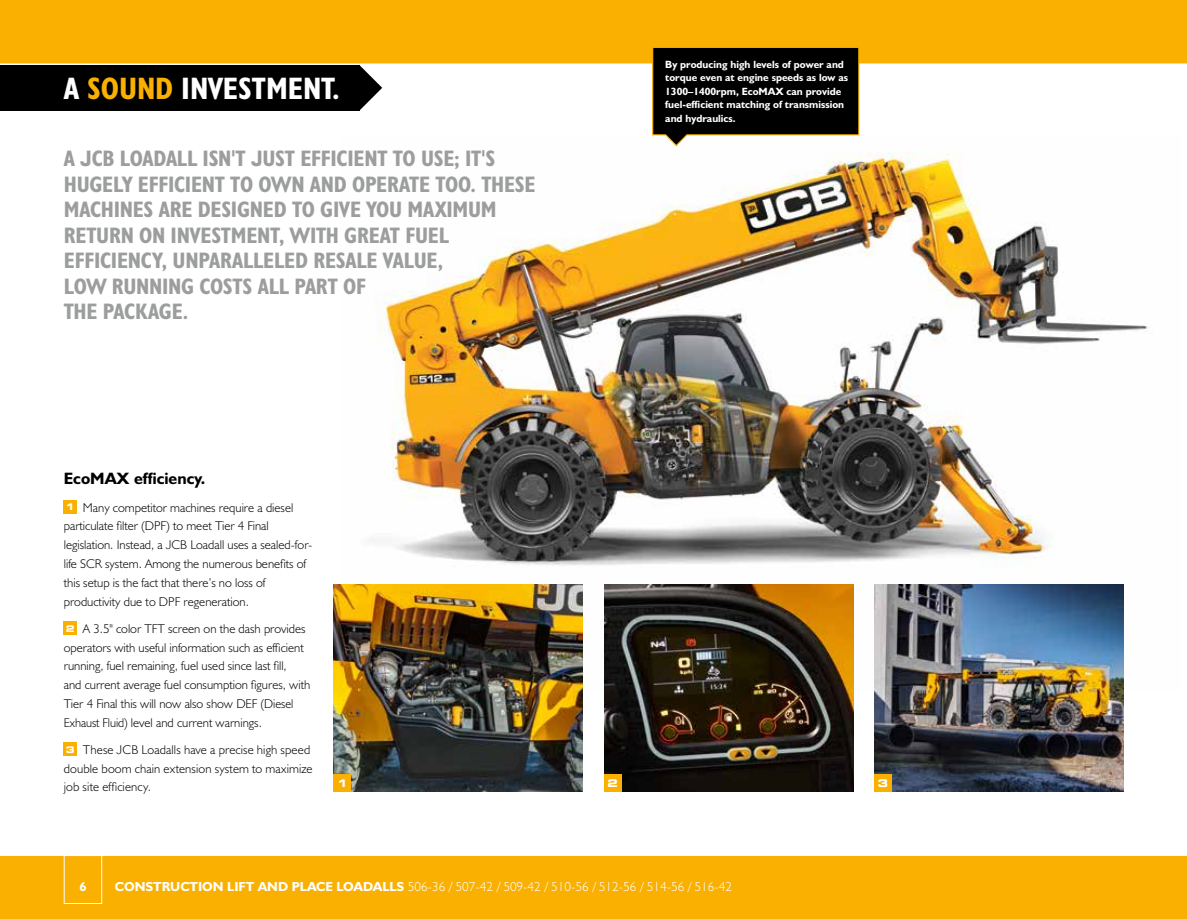
<style>
.page{position:relative;width:1187px;height:919px;background:#fff}
.page>*{position:absolute;margin:0;border:0;box-sizing:border-box;transform-origin:0 0}
.t1{font:31.2px "JCB Bold Condensed";color:#fff}
.t2{font:22.5px/25.5px "JCB Bold Condensed";letter-spacing:-.01em;color:#9c9d9d}
.t3{font:16.5px "JCB Bold";color:#000}
.t4{font:13.2px "JCB Light";color:#fff}
.t5{font:13.2px "JCB Bold";color:#fff}
.t6{font:12.75px/18.8px "JCB Light";color:#000}
.t7{font:10.5px/13.5px "JCB Bold";color:#fff}
.t8{font:700 expanded 10.5px "Square 721 BT";color:#fff}
.s1{color:#f9b000}
.s2{font-family:"Square 721 BT";font-weight:700;font-stretch:expanded;font-size:9.15px;color:#fff}
.s3{font-family:"JCB Bold"}
</style>
<div class="page">
<img style="left:370px;top:135px;width:778px;height:557px">
<img style="left:874px;top:584px;width:249px;height:207px">
<img style="left:334px;top:584px;width:249px;height:207px">
<svg style="left:359px;top:65px;width:23px;height:45px"></svg>
<div style="left:0;top:54px;width:359px;height:57px;background:#000"></div>
<div style="left:0;top:0;width:1186px;height:64px;background:#f9b000"></div>
<div style="left:0;top:855px;width:1186px;height:63px;background:#f9b000"></div>
<hr style="left:0;top:63px;width:1186px;height:2px;background:#fff">
<img style="left:604px;top:584px;width:249px;height:207px">
<div style="left:64px;top:500px;width:13px;height:13px;background:#f9b000"></div>
<div style="left:64px;top:621px;width:13px;height:13px;background:#f9b000"></div>
<div style="left:64px;top:742px;width:13px;height:13px;background:#f9b000"></div>
<div style="left:334px;top:774px;width:17px;height:17px;background:#f9b000"></div>
<div style="left:874px;top:774px;width:17px;height:17px;background:#f9b000"></div>
<div style="left:64px;top:855px;width:38px;height:48px;border:1px solid #fff"></div>
<div style="left:604px;top:774px;width:17px;height:17px;background:#f9b000"></div>
<svg style="left:651px;top:47px;width:208px;height:100px;background:#24221c"></svg>
<h1 class="t1" style="left:64px;top:69px;width:277px">A <span class="s1">SOUND</span> INVESTMENT.</h1>
<p class="t2" style="left:64px;top:145px;width:473px">A JCB LOADALL ISN'T JUST EFFICIENT TO USE; IT'S HUGELY EFFICIENT TO OWN AND OPERATE TOO. THESE MACHINES ARE DESIGNED TO GIVE YOU MAXIMUM RETURN ON INVESTMENT, WITH GREAT FUEL EFFICIENCY, UNPARALLELED RESALE VALUE,<br>LOW RUNNING COSTS ALL PART OF<br>THE PACKAGE.</p>
<p class="t7" style="left:665px;top:57px;width:184px">By producing high levels of power and torque even at engine speeds as low as 1300–1400rpm, EcoMAX can provide fuel-efficient matching of transmission and hydraulics.</p>
<p class="t3" style="left:64px;top:468px;width:143px">EcoMAX efficiency.</p>
<p class="t6" style="left:64px;top:497px;width:250px"><span class="s2">1</span> Many competitor machines require a diesel particulate filter (DPF) to meet Tier 4 Final legislation. Instead, a JCB Loadall uses a sealed-for&shy;life SCR system. Among the numerous benefits of this setup is the fact that there’s no loss of productivity due to DPF regeneration.</p>
<p class="t6" style="left:64px;top:618px;width:248px"><span class="s2">2</span> A 3.5" color TFT screen on the dash provides operators with useful information such as efficient running, fuel remaining, fuel used since last fill,<br>and current average fuel consumption figures, with Tier 4 Final this will now also show DEF (Diesel Exhaust Fluid) level and current warnings.</p>
<p class="t6" style="left:64px;top:739px;width:250px"><span class="s2">3</span> These JCB Loadalls have a precise high speed double boom chain extension system to maximize job site efficiency.</p>
<p class="t8" style="left:337px;top:776px;width:12px">1</p>
<p class="t8" style="left:877px;top:776px;width:12px">3</p>
<p class="t8" style="left:607px;top:776px;width:12px">2</p>
<p class="t5" style="left:79px;top:877px;width:9px">6</p>
<p class="t4" style="left:115px;top:878px;width:618px"><span class="s3">CONSTRUCTION LIFT AND PLACE LOADALLS</span> 506-36 / 507-42 / 509-42 / 510-56 / 512-56 / 514-56 / 516-42</p>
</div>
